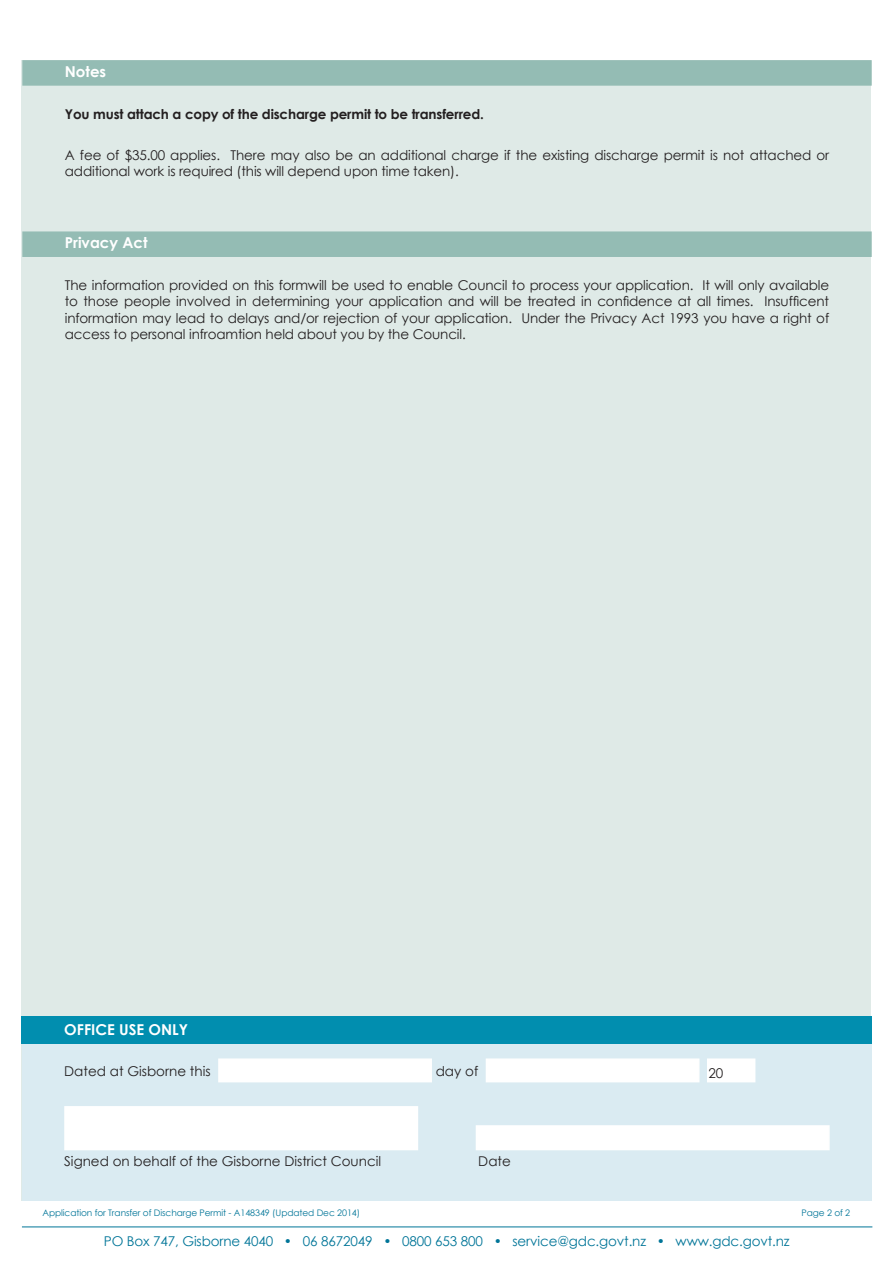
<style>
.page{position:relative;width:893px;height:1263px;background:#fff}
.page>*{position:absolute;margin:0;border:0;box-sizing:border-box;transform-origin:0 0}
.Section_Heading{font:700 15px "Century Gothic";color:#fff}
.Form_Titles_checkbox{font:13.5px/16.2px "Century Gothic";letter-spacing:-.01em;color:#231f20}
.t1{font:13.5px "Century Gothic";letter-spacing:-.01em;color:#007598}
.Form_Titles_checkbox-2{font:700 13.5px "Century Gothic";letter-spacing:-.01em;color:#231f20}
.t2{font:9px "Century Gothic";letter-spacing:-.01em;color:#007598}
</style>
<div class="page">
<div style="left:22px;top:60px;width:849px;height:1140px;background:#dfeae7"></div>
<hr style="left:22px;top:1226px;width:850px;height:1px;background:#007598">
<div style="left:22px;top:60px;width:850px;height:26px;background:#94bcb4"></div>
<div style="left:22px;top:231px;width:850px;height:26px;background:#94bcb4"></div>
<div style="left:22px;top:1016px;width:849px;height:184px;background:#daebf2"></div>
<div style="left:22px;top:1016px;width:850px;height:27px;background:#018eaf"></div>
<div style="left:218px;top:1058px;width:214px;height:24px;background:#fff;border:2px solid #fff"></div>
<div style="left:486px;top:1058px;width:213px;height:24px;background:#fff;border:2px solid #fff"></div>
<div style="left:708px;top:1059px;width:47px;height:23px;background:#fff"></div>
<div style="left:707px;top:1058px;width:48px;height:24px;border:2px solid #fff"></div>
<div style="left:64px;top:1106px;width:354px;height:44px;background:#fff"></div>
<div style="left:476px;top:1125px;width:354px;height:25px;background:#fff"></div>
<p class="Section_Heading" style="left:65px;top:60px;width:43px">Notes</p>
<p class="Form_Titles_checkbox-2" style="left:65px;top:104px;width:421px">You must attach a copy of the discharge permit to be transferred.</p>
<p class="Form_Titles_checkbox" style="left:65px;top:147px;width:766px">A fee of $35.00 applies. There may also be an additional charge if the existing discharge permit is not attached or additional work is required (this will depend upon time taken).</p>
<p class="Section_Heading" style="left:65px;top:232px;width:84px">Privacy Act</p>
<p class="Form_Titles_checkbox" style="left:65px;top:277px;width:766px;text-align:justify">The information provided on this formwill be used to enable Council to process your application. It will only available to those people involved in determining your application and will be treated in confidence at all times. Insufficent information may lead to delays and/or rejection of your application. Under the Privacy Act 1993 you have a right of access to personal infroamtion held about you by the Council.</p>
<p class="Section_Heading" style="left:64px;top:1018px;width:125px">OFFICE USE ONLY</p>
<p class="Form_Titles_checkbox" style="left:64px;top:1063px;width:148px">Dated at Gisborne this</p>
<p class="Form_Titles_checkbox" style="left:436px;top:1063px;width:44px">day of</p>
<p class="Form_Titles_checkbox" style="left:708px;top:1064px;width:16px">20</p>
<p class="Form_Titles_checkbox" style="left:64px;top:1153px;width:318px">Signed on behalf of the Gisborne District Council</p>
<p class="Form_Titles_checkbox" style="left:478px;top:1153px;width:34px">Date</p>
<p class="t2" style="left:43px;top:1206px;width:319px">Application for Transfer of Discharge Permit - A148349 (Updated Dec 2014)</p>
<p class="t2" style="left:802px;top:1206px;width:50px">Page 2 of 2</p>
<p class="t1" style="left:104px;top:1231px;width:687px">PO Box 747, Gisborne 4040 • 06 8672049 • 0800 653 800 • service@gdc.govt.nz • www.gdc.govt.nz</p>
</div>
